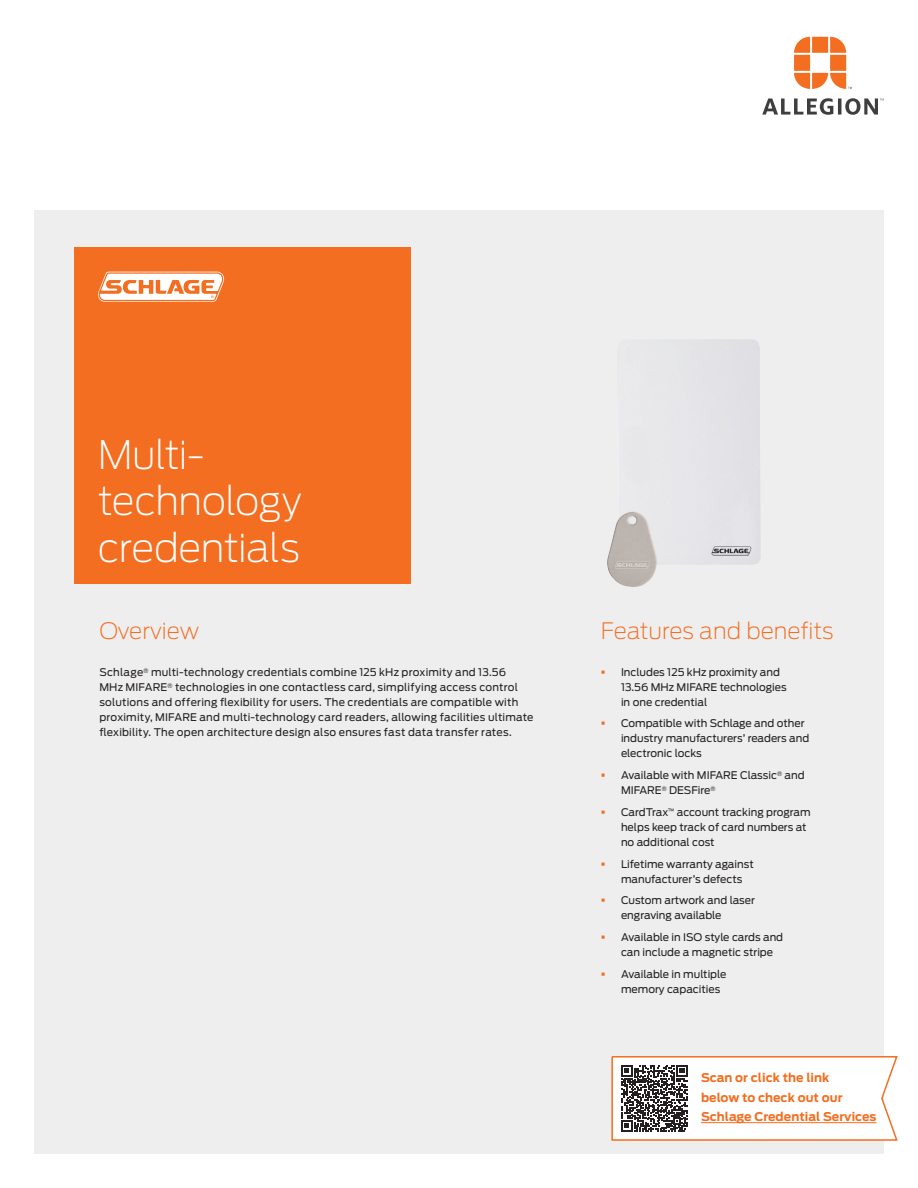
<style>
.page{position:relative;width:918px;height:1188px;background:#fff}
.page>*{position:absolute;margin:0;border:0;box-sizing:border-box;transform-origin:0 0}
.Headline_26_31pt{font:200 39px/46.5px "Antenna";letter-spacing:-.015em;color:#fff}
.Section_subhead_15_1{font:200 22.5px "Antenna";color:#f36e21}
.Body_text_8_5_13pt{font:700 12px/19.5px "Antenna";letter-spacing:.005em;color:#f36e21}
.Body_text_8_5_12pt{font:10.5px/15px "Antenna";color:#231f20}
.Body_text_8_5_12pt-2{font:10.5px/15px "Antenna";letter-spacing:.02em;color:#231f20}
.s1{color:#f36e21}
</style>
<div class="page">
<div style="left:34px;top:210px;width:850px;height:944px;background:#eeeeef"></div>
<svg style="left:794px;top:37px;width:58px;height:52px"></svg>
<svg style="left:762px;top:98px;width:122px;height:17px"></svg>
<img style="left:607px;top:339px;width:154px;height:248px">
<svg style="left:611px;top:1056px;width:287px;height:85px;background:#e4deda"></svg>
<hr style="left:701px;top:1122px;width:175px;height:1px;background:#f36e21">
<div style="left:74px;top:247px;width:337px;height:336px;background:#f36e21"></div>
<svg style="left:98px;top:272px;width:126px;height:30px"></svg>
<p class="Headline_26_31pt" style="left:98px;top:430px;width:205px">Multi&shy;technology credentials</p>
<p class="Section_subhead_15_1" style="left:99px;top:616px;width:101px">Overview</p>
<p class="Body_text_8_5_12pt-2" style="left:99px;top:665px;width:436px">Schlage<sup>®</sup> multi-technology credentials combine 125 kHz proximity and 13.56<br>MHz MIFARE<sup>®</sup> technologies in one contactless card, simplifying access control solutions and offering flexibility for users. The credentials are compatible with proximity, MIFARE and multi-technology card readers, allowing facilities ultimate flexibility. The open architecture design also ensures fast data transfer rates.</p>
<p class="Section_subhead_15_1" style="left:601px;top:616px;width:234px">Features and benefits</p>
<p class="Body_text_8_5_12pt" style="left:621px;top:664px;width:167px;text-indent:-20px"><span class="s1">▪</span> Includes 125 kHz proximity and<br>13.56 MHz MIFARE technologies in one credential</p>
<p class="Body_text_8_5_12pt" style="left:621px;top:716px;width:190px;text-indent:-20px"><span class="s1">▪</span> Compatible with Schlage and other industry manufacturers’ readers and electronic locks</p>
<p class="Body_text_8_5_12pt" style="left:621px;top:768px;width:185px;text-indent:-20px"><span class="s1">▪</span> Available with MIFARE Classic<sup>®</sup> and<br>MIFARE<sup>®</sup> DESFire<sup>®</sup></p>
<p class="Body_text_8_5_12pt" style="left:621px;top:804px;width:191px;text-indent:-20px"><span class="s1">▪</span> CardTrax<sup>™</sup> account tracking program helps keep track of card numbers at no additional cost</p>
<p class="Body_text_8_5_12pt" style="left:621px;top:856px;width:134px;text-indent:-20px"><span class="s1">▪</span> Lifetime warranty against manufacturer’s defects</p>
<p class="Body_text_8_5_12pt" style="left:621px;top:893px;width:135px;text-indent:-20px"><span class="s1">▪</span> Custom artwork and laser engraving available</p>
<p class="Body_text_8_5_12pt" style="left:621px;top:930px;width:164px;text-indent:-20px"><span class="s1">▪</span> Available in ISO style cards and can include a magnetic stripe</p>
<p class="Body_text_8_5_12pt" style="left:621px;top:966px;width:107px;text-indent:-20px"><span class="s1">▪</span> Available in multiple memory capacities</p>
<p class="Body_text_8_5_13pt" style="left:701px;top:1068px;width:177px">Scan or click the link<br>below to check out our<br>Schlage Credential Services</p>
</div>
